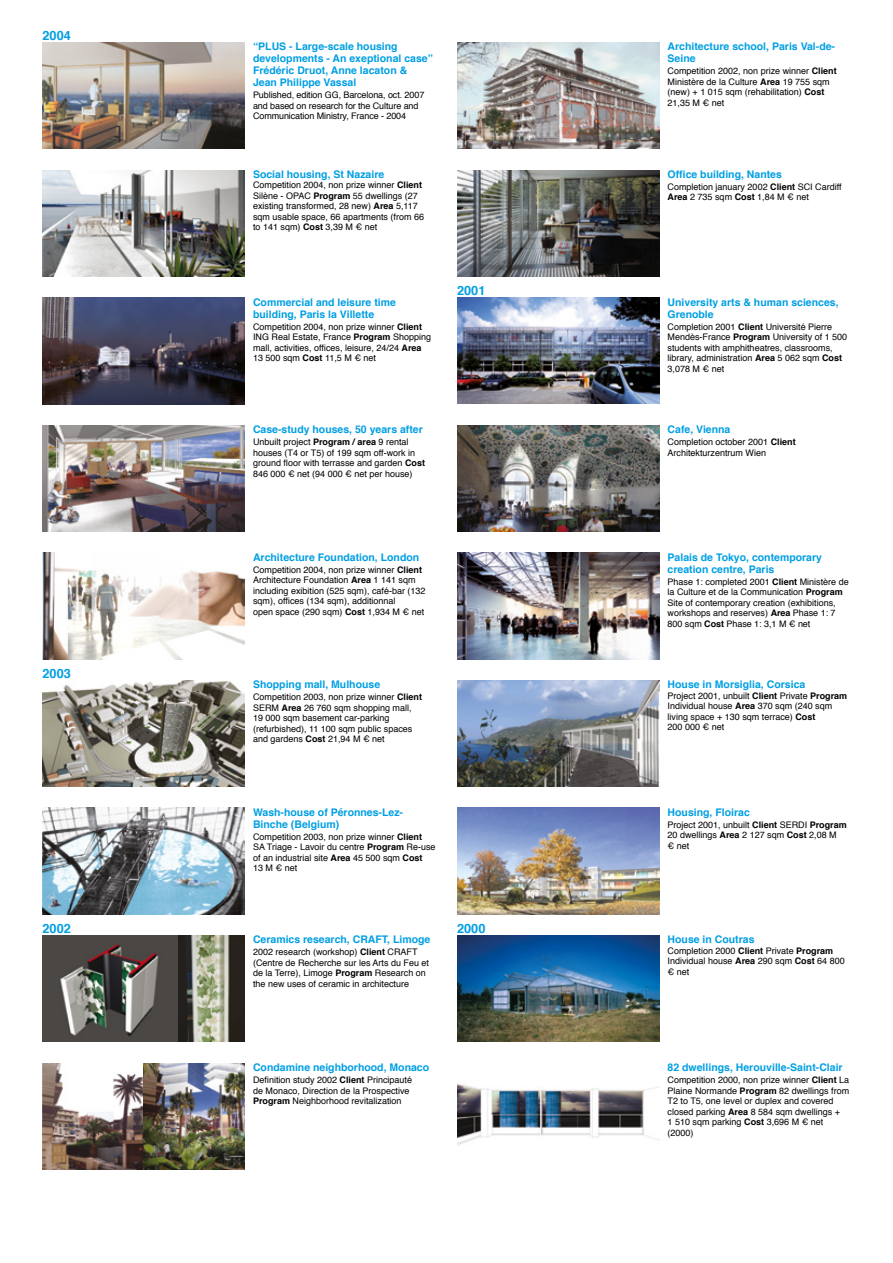
<style>
.page{position:relative;width:893px;height:1263px;background:#fff}
.page>*{position:absolute;margin:0;border:0;box-sizing:border-box;transform-origin:0 0}
.t1{font:700 12.75px "Helvetica";color:#009fe3}
.t2{font:700 10.5px/12px "Helvetica";color:#009fe3}
.t3{font:9px/10.5px "Helvetica";color:#000}
.s1{font-weight:700}
</style>
<div class="page">
<img style="left:457px;top:1083px;width:202px;height:62px">
<img style="left:457px;top:935px;width:202px;height:107px">
<img style="left:457px;top:808px;width:202px;height:106px">
<img style="left:457px;top:553px;width:202px;height:106px">
<img style="left:457px;top:680px;width:202px;height:107px">
<img style="left:457px;top:298px;width:202px;height:106px">
<img style="left:457px;top:425px;width:202px;height:106px">
<img style="left:457px;top:170px;width:202px;height:106px">
<img style="left:457px;top:43px;width:202px;height:106px">
<img style="left:43px;top:1063px;width:201px;height:106px">
<img style="left:43px;top:935px;width:201px;height:107px">
<img style="left:43px;top:553px;width:201px;height:106px">
<img style="left:43px;top:680px;width:201px;height:107px">
<img style="left:43px;top:808px;width:201px;height:106px">
<img style="left:43px;top:298px;width:201px;height:106px">
<img style="left:43px;top:425px;width:201px;height:106px">
<img style="left:43px;top:170px;width:201px;height:106px">
<img style="left:43px;top:43px;width:201px;height:106px">
<h1 class="t1" style="left:43px;top:25px;width:30px">2004</h1>
<h1 class="t1" style="left:43px;top:663px;width:30px">2003</h1>
<h1 class="t1" style="left:43px;top:918px;width:30px">2002</h1>
<p class="t2" style="left:253px;top:41px;width:181px">“PLUS - Large-scale housing developments - An exeptional case”<br>Frédéric Druot, Anne lacaton &amp;<br>Jean Philippe Vassal</p>
<p class="t3" style="left:253px;top:90px;width:173px">Published, edition GG, Barcelona, oct. 2007 and based on research for the Culture and<br>Communication Ministry, France - 2004</p>
<p class="t2" style="left:253px;top:168px;width:133px">Social housing, St Nazaire</p>
<p class="t3" style="left:253px;top:180px;width:173px">Competition 2004, non prize winner <span class="s1">Client </span>Silène - OPAC <span class="s1">Program</span> 55 dwellings (27 existing transformed, 28 new) <span class="s1">Area</span> 5,117 sqm usable space, 66 apartments (from 66 to 141 sqm) <span class="s1">Cost</span> 3,39 M € net</p>
<p class="t2" style="left:253px;top:296px;width:144px">Commercial and leisure time building, Paris la Villette</p>
<p class="t3" style="left:253px;top:321px;width:180px">Competition 2004, non prize winner <span class="s1">Client </span>ING Real Estate, France <span class="s1">Program</span> Shopping mall, activities, offices, leisure, 24/24 <span class="s1">Area </span>13 500 sqm <span class="s1">Cost</span> 11,5 M € net</p>
<p class="t2" style="left:253px;top:424px;width:171px">Case-study houses, 50 years after</p>
<p class="t3" style="left:253px;top:437px;width:174px">Unbuilt project <span class="s1">Program / area</span> 9 rental houses (T4 or T5) of 199 sqm off-work in ground floor with terrasse and garden <span class="s1">Cost </span>846 000 € net (94 000 € net per house)</p>
<h1 class="t1" style="left:457px;top:280px;width:30px">2001</h1>
<p class="t2" style="left:253px;top:551px;width:168px">Architecture Foundation, London</p>
<p class="t3" style="left:253px;top:565px;width:174px">Competition 2004, non prize winner <span class="s1">Client </span>Architecture Foundation <span class="s1">Area</span> 1 141 sqm including exibition (525 sqm), café-bar (132 sqm), offices (134 sqm), additionnal<br>open space (290 sqm) <span class="s1">Cost</span> 1,934 M € net</p>
<p class="t2" style="left:253px;top:679px;width:129px">Shopping mall, Mulhouse</p>
<p class="t3" style="left:253px;top:692px;width:171px">Competition 2003, non prize winner <span class="s1">Client </span>SERM <span class="s1">Area</span> 26 760 sqm shopping mall, 19 000 sqm basement car-parking (refurbished), 11 100 sqm public spaces and gardens <span class="s1">Cost</span> 21,94 M € net</p>
<p class="t2" style="left:253px;top:806px;width:152px">Wash-house of Péronnes-Lez-<br>Binche (Belgium)</p>
<p class="t3" style="left:253px;top:832px;width:184px">Competition 2003, non prize winner <span class="s1">Client </span>SA Triage - Lavoir du centre <span class="s1">Program</span> Re-use of an industrial site <span class="s1">Area</span> 45 500 sqm <span class="s1">Cost<br></span>13 M € net</p>
<p class="t2" style="left:253px;top:934px;width:179px">Ceramics research, CRAFT, Limoge</p>
<p class="t3" style="left:253px;top:947px;width:178px">2002 research (workshop) <span class="s1">Client</span> CRAFT (Centre de Recherche sur les Arts du Feu et de la Terre), Limoge <span class="s1">Program</span> Research on the new uses of ceramic in architecture</p>
<h1 class="t1" style="left:457px;top:918px;width:30px">2000</h1>
<p class="t2" style="left:253px;top:1061px;width:178px">Condamine neighborhood, Monaco</p>
<p class="t3" style="left:253px;top:1075px;width:161px">Definition study 2002 <span class="s1">Client</span> Principauté de Monaco, Direction de la Prospective<br><span class="s1">Program</span> Neighborhood revitalization</p>
<p class="t2" style="left:668px;top:41px;width:169px">Architecture school, Paris Val-de-<br>Seine</p>
<p class="t3" style="left:668px;top:66px;width:171px">Competition 2002, non prize winner <span class="s1">Client<br></span>Ministère de la Culture <span class="s1">Area</span> 19 755 sqm (new) + 1 015 sqm (rehabilitation) <span class="s1">Cost<br></span>21,35 M € net</p>
<p class="t2" style="left:668px;top:168px;width:116px">Office building, Nantes</p>
<p class="t3" style="left:668px;top:182px;width:175px">Completion january 2002 <span class="s1">Client</span> SCI Cardiff<br><span class="s1">Area</span> 2 735 sqm <span class="s1">Cost</span> 1,84 M € net</p>
<p class="t2" style="left:668px;top:296px;width:172px">University arts &amp; human sciences,<br>Grenoble</p>
<p class="t3" style="left:668px;top:321px;width:181px">Completion 2001 <span class="s1">Client</span> Université Pierre Mendès-France <span class="s1">Program</span> University of 1 500 students with amphitheatres, classrooms, library, administration <span class="s1">Area</span> 5 062 sqm <span class="s1">Cost </span>3,078 M € net</p>
<p class="t2" style="left:668px;top:424px;width:64px">Cafe, Vienna</p>
<p class="t3" style="left:668px;top:437px;width:130px">Completion october 2001 <span class="s1">Client<br></span>Architekturzentrum Wien</p>
<p class="t2" style="left:668px;top:551px;width:156px">Palais de Tokyo, contemporary creation centre, Paris</p>
<p class="t3" style="left:668px;top:576px;width:183px">Phase 1: completed 2001 <span class="s1">Client</span> Ministère de la Culture et de la Communication <span class="s1">Program </span>Site of contemporary creation (exhibitions, workshops and reserves) <span class="s1">Area</span> Phase 1: 7<br>800 sqm <span class="s1">Cost</span> Phase 1: 3,1 M € net</p>
<p class="t2" style="left:668px;top:679px;width:139px">House in Morsiglia, Corsica</p>
<p class="t3" style="left:668px;top:691px;width:181px">Project 2001, unbuilt <span class="s1">Client</span> Private <span class="s1">Program<br></span>Individual house <span class="s1">Area</span> 370 sqm (240 sqm living space + 130 sqm terrace) <span class="s1">Cost<br></span>200 000 € net</p>
<p class="t2" style="left:668px;top:806px;width:84px">Housing, Floirac</p>
<p class="t3" style="left:668px;top:820px;width:181px">Project 2001, unbuilt <span class="s1">Client</span> SERDI <span class="s1">Program<br></span>20 dwellings <span class="s1">Area</span> 2 127 sqm <span class="s1">Cost</span> 2,08 M<br>€ net</p>
<p class="t2" style="left:668px;top:934px;width:88px">House in Coutras</p>
<p class="t3" style="left:668px;top:946px;width:179px">Completion 2000 <span class="s1">Client</span> Private <span class="s1">Program<br></span>Individual house <span class="s1">Area</span> 290 sqm <span class="s1">Cost</span> 64 800 € net</p>
<p class="t2" style="left:668px;top:1061px;width:177px">82 dwellings, Herouville-Saint-Clair</p>
<p class="t3" style="left:668px;top:1075px;width:183px">Competition 2000, non prize winner <span class="s1">Client</span> La Plaine Normande <span class="s1">Program</span> 82 dwellings from T2 to T5, one level or duplex and covered closed parking <span class="s1">Area</span> 8 584 sqm dwellings +<br>1 510 sqm parking <span class="s1">Cost</span> 3,696 M € net (2000)</p>
</div>
